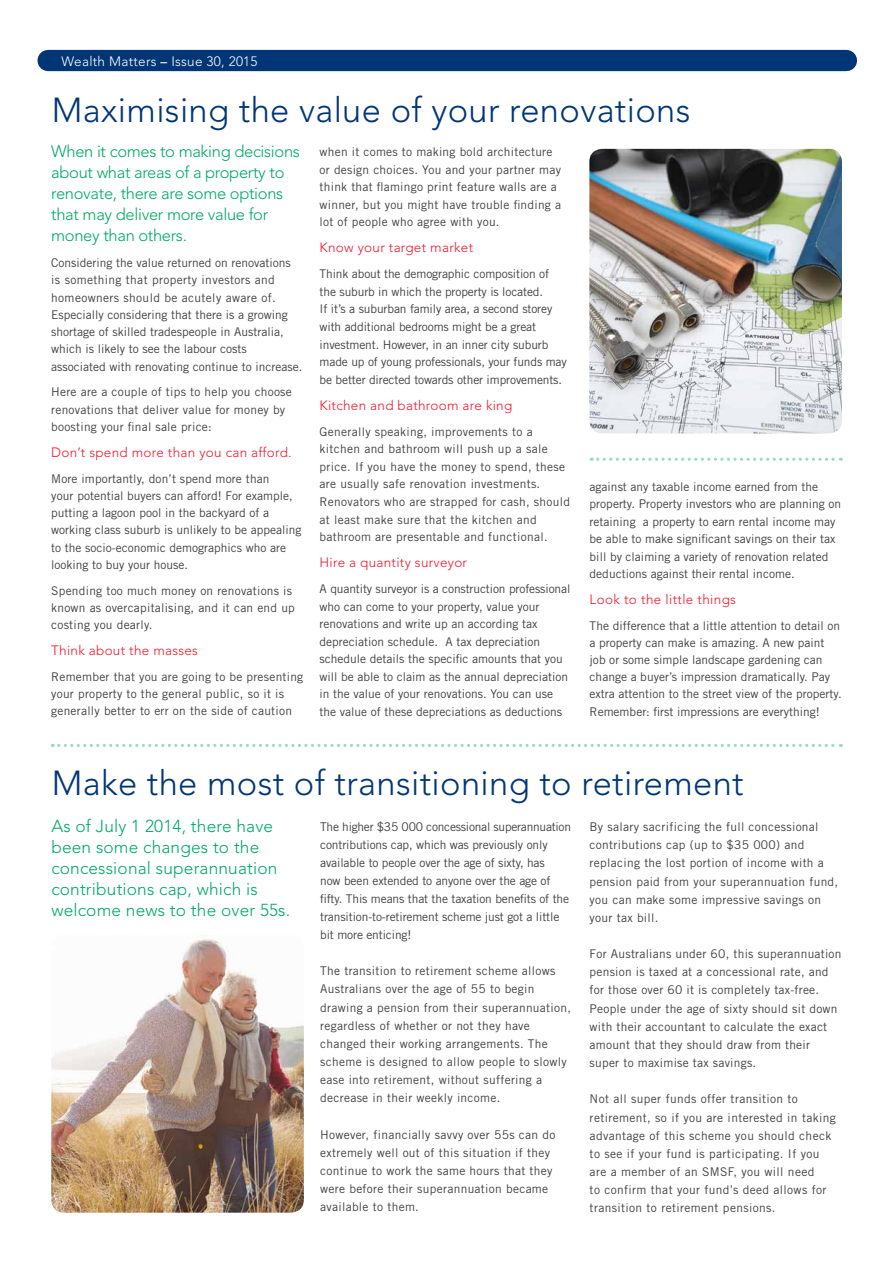
<style>
.page{position:relative;width:893px;height:1263px;background:#fff}
.page>*{position:absolute;margin:0;border:0;box-sizing:border-box;transform-origin:0 0}
.t1{font:300 34.5px "Avenir LT Std";letter-spacing:.01em;color:#003676}
.t2{font:300 17.25px/21px "Avenir LT Std";letter-spacing:.01em;color:#00a966}
.t3{font:300 16.5px/21px "Avenir LT Std";letter-spacing:-.02em;color:#00a966}
.t4{font:300 13.5px "Avenir LT Std";letter-spacing:.02em;color:#ed1a2d}
.t5{font:300 13.5px "Avenir LT Std";letter-spacing:.02em;color:#fff}
.t6{font:12px/18.1px "Trade Gothic LT Std";letter-spacing:.02em;color:#414042}
.t7{font:12px/17.2px "Trade Gothic LT Std";color:#414042}
.t8{font:12px/18px "Trade Gothic LT Std";letter-spacing:-.01em;color:#414042}
.s1{font-weight:500}
</style>
<div class="page">
<img style="left:51px;top:939px;width:253px;height:274px">
<svg style="left:59px;top:744px;width:782px;height:3px"></svg>
<div style="left:48px;top:50px;width:798px;height:21px;background:#003676"></div>
<img style="left:589px;top:149px;width:253px;height:284px">
<svg style="left:598px;top:458px;width:243px;height:3px"></svg>
<p class="t5" style="left:62px;top:54px;width:198px">Wealth Matters <span class="s1">–</span> Issue 30, 2015</p>
<h1 class="t1" style="left:52px;top:90px;width:640px">Maximising the value of your renovations</h1>
<h3 class="t3" style="left:51px;top:141px;width:250px">When it comes to making decisions about what areas of a property to renovate, there are some options that may deliver more value for money than others.</h3>
<p class="t7" style="left:51px;top:254px;width:253px">Considering the value returned on renovations is something that property investors and homeowners should be acutely aware of.<br>Especially considering that there is a growing shortage of skilled tradespeople in Australia, which is likely to see the labour costs associated with renovating continue to increase.</p>
<p class="t6" style="left:51px;top:383px;width:242px;line-height:17.2px">Here are a couple of tips to help you choose renovations that deliver value for money by boosting your final sale price:</p>
<p class="t4" style="left:51px;top:444px;width:242px">Don’t spend more than you can afford.</p>
<p class="t7" style="left:51px;top:469px;width:252px">More importantly, don’t spend more than<br>your potential buyers can afford! For example, putting a lagoon pool in the backyard of a working class suburb is unlikely to be appealing to the socio-economic demographics who are looking to buy your house.</p>
<p class="t6" style="left:51px;top:581px;width:245px;line-height:17.2px">Spending too much money on renovations is known as overcapitalising, and it can end up costing you dearly.</p>
<p class="t4" style="left:51px;top:642px;width:148px">Think about the masses</p>
<p class="t6" style="left:51px;top:667px;width:254px;line-height:17.4px">Remember that you are going to be presenting your property to the general public, so it is generally better to err on the side of caution</p>
<p class="t6" style="left:320px;top:143px;width:243px;line-height:17.5px">when it comes to making bold architecture or design choices. You and your partner may think that flamingo print feature walls are a winner, but you might have trouble finding a lot of people who agree with you.</p>
<p class="t4" style="left:320px;top:240px;width:155px">Know your target market</p>
<p class="t8" style="left:320px;top:265px;width:249px;line-height:17.5px">Think about the demographic composition of the suburb in which the property is located.<br>If it’s a suburban family area, a second storey with additional bedrooms might be a great investment. However, in an inner city suburb made up of young professionals, your funds may be better directed towards other improvements.</p>
<p class="t4" style="left:320px;top:397px;width:194px">Kitchen and bathroom are king</p>
<p class="t6" style="left:320px;top:423px;width:252px;line-height:17.5px">Generally speaking, improvements to a kitchen and bathroom will push up a sale price. If you have the money to spend, these are usually safe renovation investments.<br>Renovators who are strapped for cash, should at least make sure that the kitchen and bathroom are presentable and functional.</p>
<p class="t4" style="left:320px;top:554px;width:149px">Hire a quantity surveyor</p>
<p class="t7" style="left:320px;top:580px;width:252px">A quantity surveyor is a construction professional who can come to your property, value your renovations and write up an according tax depreciation schedule. A tax depreciation schedule details the specific amounts that you will be able to claim as the annual depreciation in the value of your renovations. You can use the value of these depreciations as deductions</p>
<p class="t7" style="left:590px;top:477px;width:253px">against any taxable income earned from the property. Property investors who are planning on retaining a property to earn rental income may be able to make significant savings on their tax bill by claiming a variety of renovation related deductions against their rental income.</p>
<p class="t4" style="left:590px;top:591px;width:148px">Look to the little things</p>
<p class="t7" style="left:590px;top:617px;width:254px">The difference that a little attention to detail on a property can make is amazing. A new paint job or some simple landscape gardening can change a buyer’s impression dramatically. Pay extra attention to the street view of the property.<br>Remember: first impressions are everything!</p>
<h1 class="t1" style="left:52px;top:763px;width:693px">Make the most of transitioning to retirement</h1>
<h2 class="t2" style="left:51px;top:815px;width:240px">As of July 1 2014, there have been some changes to the concessional superannuation contributions cap, which is welcome news to the over 55s.</h2>
<p class="t8" style="left:320px;top:818px;width:252px">The higher $35 000 concessional superannuation contributions cap, which was previously only available to people over the age of sixty, has<br>now been extended to anyone over the age of fifty. This means that the taxation benefits of the transition-to-retirement scheme just got a little bit more enticing!</p>
<p class="t6" style="left:320px;top:962px;width:252px">The transition to retirement scheme allows Australians over the age of 55 to begin drawing a pension from their superannuation, regardless of whether or not they have changed their working arrangements. The scheme is designed to allow people to slowly ease into retirement, without suffering a decrease in their weekly income.</p>
<p class="t6" style="left:320px;top:1125px;width:237px">However, financially savvy over 55s can do extremely well out of this situation if they continue to work the same hours that they were before their superannuation became available to them.</p>
<p class="t6" style="left:590px;top:818px;width:250px">By salary sacrificing the full concessional contributions cap (up to $35 000) and replacing the lost portion of income with a pension paid from your superannuation fund, you can make some impressive savings on your tax bill.</p>
<p class="t6" style="left:590px;top:945px;width:253px">For Australians under 60, this superannuation pension is taxed at a concessional rate, and for those over 60 it is completely tax-free.<br>People under the age of sixty should sit down with their accountant to calculate the exact amount that they should draw from their super to maximise tax savings.</p>
<p class="t6" style="left:590px;top:1090px;width:248px">Not all super funds offer transition to retirement, so if you are interested in taking advantage of this scheme you should check to see if your fund is participating. If you are a member of an SMSF, you will need<br>to confirm that your fund’s deed allows for transition to retirement pensions.</p>
</div>
